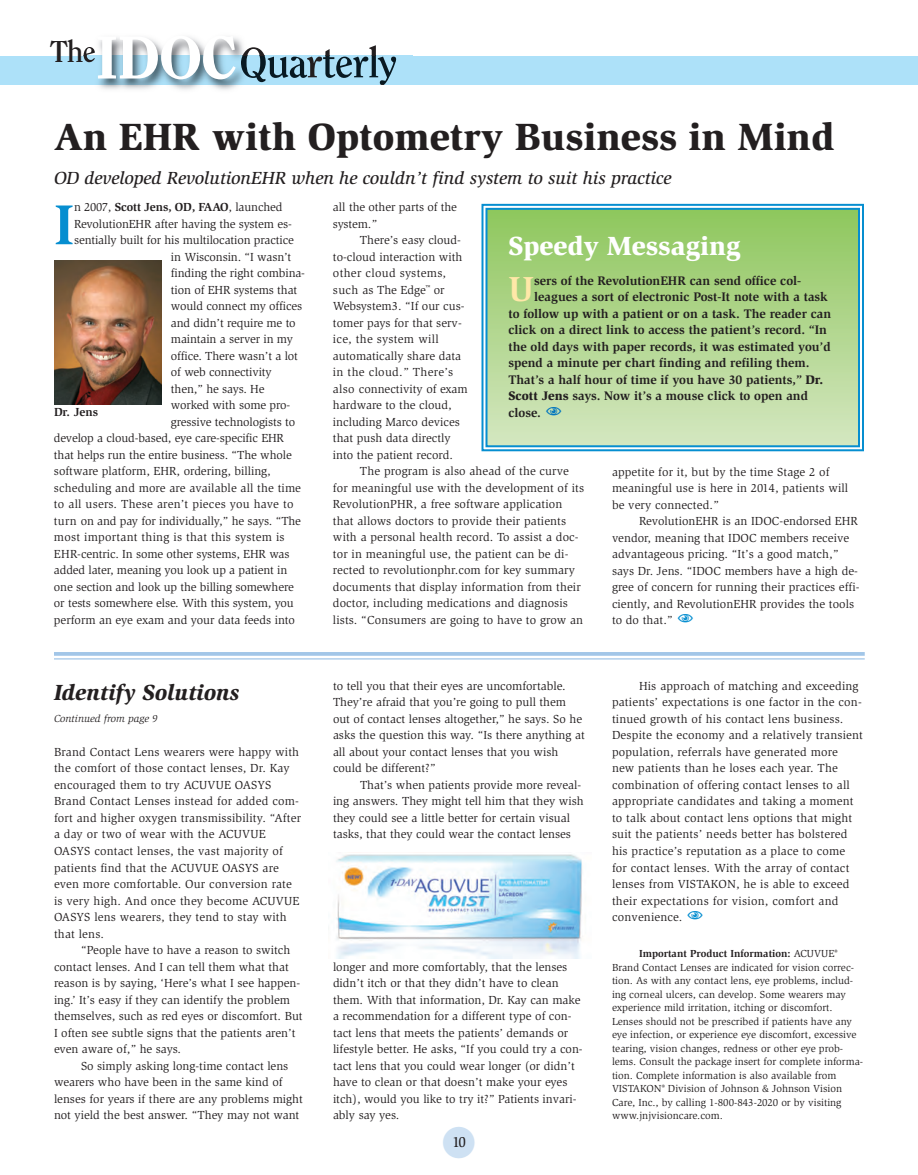
<style>
.page{position:relative;width:918px;height:1175px;background:#fff}
.page>*{position:absolute;margin:0;border:0;box-sizing:border-box;transform-origin:0 0}
.t1{font:800 60px "Clearface";color:#fff}
.t2{font:700 57.75px "Slimbach";color:#068ed0}
.t3{font:900 39px "Slimbach";color:#231f20}
.t4{font:700 35.7px "Slimbach";color:#ffe8a8}
.t5{font:900 27px "Slimbach";color:#fff}
.t6{font:italic 900 22.5px "Slimbach";color:#231f20}
.t7{font:italic 500 18px "Slimbach";color:#231f20}
.t8{font:500 15px "Slimbach";color:#231f20;scale:.93 1}
.t9{font:700 12.75px "Slimbach";color:#231f20}
.t10{font:12px/16.5px "Slimbach";color:#231f20}
.t11{font:12px "Slimbach";letter-spacing:.02em;color:#231f20}
.t12{font:700 12px "Slimbach";letter-spacing:-.01em;color:#231f20}
.t13{font:10.5px/13.5px "Slimbach";color:#231f20}
.t14{font:italic 10.5px "Slimbach";color:#231f20}
.s1{font-weight:400}
.s2{font-weight:900}
.s3{font-weight:700}
</style>
<div class="page">
<div style="left:0;top:56px;width:918px;height:28px;background:#ade1f9"></div>
<img style="left:84px;top:36px;width:328px;height:54px">
<img style="left:241px;top:56px;width:66px;height:26px">
<img style="left:242px;top:47px;width:23px;height:9px">
<img style="left:307px;top:57px;width:15px;height:20px">
<img style="left:323px;top:56px;width:73px;height:28px">
<img style="left:325px;top:45px;width:52px;height:11px">
<svg style="left:84px;top:46px;width:11px;height:16px"></svg>
<svg style="left:54px;top:652px;width:811px;height:4px;background:#a7c9e9"></svg>
<hr style="left:54px;top:658px;width:811px;height:1px;background:#a2c6e8">
<img style="left:54px;top:260px;width:108px;height:144px">
<div style="left:488px;top:210px;width:370px;height:235px;background:linear-gradient(to bottom,#8fc75d,#d4e6c0)"></div>
<div style="left:482px;top:204px;width:382px;height:247px;border:2px solid #068ed0"></div>
<div style="left:485px;top:208px;width:375px;height:239px;border:2px solid #068ed0"></div>
<img style="left:336px;top:854px;width:246px;height:104px">
<svg style="left:546px;top:407px;width:15px;height:8px"></svg>
<h1 class="t1" style="left:50px;top:33px;width:189px"><sup>The</sup>IDOC</h1>
<h3 class="t3" style="left:54px;top:121px;width:782px">An EHR with Optometry Business in Mind</h3>
<h3 class="t7" style="left:54px;top:171px;width:619px">OD developed RevolutionEHR when he couldn’t find system to suit his practice</h3>
<h2 class="t2" style="left:54px;top:203px;width:22px">I</h2>
<p class="t12" style="left:74px;top:203px;width:210px"><span class="s1">n 2007,</span> Scott Jens, OD, FAAO<span class="s1">, launched</span></p>
<p class="t10" style="left:74px;top:216px;width:219px">RevolutionEHR after having the system es-</p>
<p class="t10" style="left:74px;top:233px;width:221px">sentially built for his multilocation practice</p>
<p class="t10" style="left:171px;top:249px;width:122px">in Wisconsin. “I wasn’t</p>
<p class="t10" style="left:171px;top:266px;width:136px">finding the right combina-</p>
<p class="t10" style="left:171px;top:282px;width:128px">tion of EHR systems that</p>
<p class="t10" style="left:171px;top:299px;width:133px">would connect my offices</p>
<p class="t10" style="left:171px;top:315px;width:126px">and didn’t require me to</p>
<p class="t10" style="left:171px;top:332px;width:124px">maintain a server in my</p>
<p class="t10" style="left:171px;top:348px;width:128px">office. There wasn’t a lot</p>
<p class="t10" style="left:171px;top:365px;width:102px">of web connectivity</p>
<p class="t10" style="left:171px;top:381px;width:95px">then,” he says. He</p>
<p class="t10" style="left:171px;top:398px;width:121px">worked with some pro-</p>
<p class="t10" style="left:171px;top:414px;width:126px">gressive technologists to</p>
<p class="t10" style="left:54px;top:431px;width:232px">develop a cloud-based, eye care-specific EHR</p>
<p class="t10" style="left:54px;top:447px;width:239px">that helps run the entire business. “The whole</p>
<p class="t10" style="left:54px;top:464px;width:218px">software platform, EHR, ordering, billing,</p>
<p class="t10" style="left:54px;top:480px;width:249px">scheduling and more are available all the time</p>
<p class="t11" style="left:54px;top:500px;width:241px">to all users. These aren’t pieces you have to</p>
<p class="t10" style="left:54px;top:513px;width:249px">turn on and pay for individually,” he says. “The</p>
<p class="t11" style="left:54px;top:533px;width:232px">most important thing is that this system is</p>
<p class="t10" style="left:54px;top:546px;width:237px">EHR-centric. In some other systems, EHR was</p>
<p class="t10" style="left:54px;top:563px;width:235px">added later, meaning you look up a patient in</p>
<p class="t10" style="left:54px;top:579px;width:241px">one section and look up the billing somewhere</p>
<p class="t10" style="left:54px;top:596px;width:241px">or tests somewhere else. With this system, you</p>
<p class="t10" style="left:54px;top:612px;width:243px">perform an eye exam and your data feeds into</p>
<p class="t12" style="left:54px;top:407px;width:46px">Dr. Jens</p>
<h3 class="t6" style="left:54px;top:684px;width:187px">Identify Solutions</h3>
<p class="t14" style="left:54px;top:714px;width:105px">Continued from page 9</p>
<p class="t10" style="left:54px;top:744px;width:249px">Brand Contact Lens wearers were happy with the comfort of those contact lenses, Dr. Kay encouraged them to try ACUVUE OASYS Brand Contact Lenses instead for added com&shy;fort and higher oxygen transmissibility. “After a day or two of wear with the ACUVUE OASYS contact lenses, the vast majority of patients find that the ACUVUE OASYS are even more comfortable. Our conversion rate is very high. And once they become ACUVUE OASYS lens wearers, they tend to stay with that lens.</p>
<p class="t10" style="left:54px;top:942px;width:250px;text-indent:27px">“People have to have a reason to switch contact lenses. And I can tell them what that reason is by saying, ‘Here’s what I see happen&shy;ing.’ It’s easy if they can identify the problem themselves, such as red eyes or discomfort. But I often see subtle signs that the patients aren’t even aware of,” he says.</p>
<p class="t10" style="left:54px;top:1058px;width:250px;text-indent:27px">So simply asking long-time contact lens wearers who have been in the same kind of lenses for years if there are any problems might not yield the best answer. “They may not want</p>
<p class="t10" style="left:333px;top:200px;width:126px">all the other parts of the system.”</p>
<p class="t10" style="left:333px;top:233px;width:136px;text-indent:27px">There’s easy cloud&shy;to-cloud interaction with other cloud systems, such as The Edge<sup>™</sup> or<br>Websystem3. “If our cus&shy;tomer pays for that serv&shy;ice, the system will automatically share data in the cloud.” There’s also connectivity of exam hardware to the cloud, including Marco devices that push data directly into the patient record.</p>
<p class="t10" style="left:333px;top:464px;width:253px;text-indent:27px">The program is also ahead of the curve for meaningful use with the development of its RevolutionPHR, a free software application that allows doctors to provide their patients with a personal health record. To assist a doc&shy;tor in meaningful use, the patient can be di&shy;rected to revolutionphr.com for key summary documents that display information from their doctor, including medications and diagnosis lists. “Consumers are going to have to grow an</p>
<h3 class="t5" style="left:508px;top:235px;width:234px">Speedy Messaging</h3>
<h3 class="t4" style="left:508px;top:276px;width:27px">U</h3>
<p class="t9" style="left:534px;top:276px;width:269px">sers of the RevolutionEHR can send office col-</p>
<p class="t9" style="left:534px;top:292px;width:295px">leagues a sort of electronic Post-It note with a task</p>
<p class="t9" style="left:508px;top:309px;width:324px">to follow up with a patient or on a task. The reader can</p>
<p class="t9" style="left:508px;top:325px;width:320px">click on a direct link to access the patient’s record. “In</p>
<p class="t9" style="left:508px;top:342px;width:324px">the old days with paper records, it was estimated you’d</p>
<p class="t9" style="left:508px;top:358px;width:303px">spend a minute per chart finding and refiling them.</p>
<p class="t9" style="left:508px;top:375px;width:316px">That’s a half hour of time if you have 30 patients,” <span class="s2">Dr.</span></p>
<p class="t9" style="left:508px;top:391px;width:301px"><span class="s2">Scott Jens</span> says. Now it’s a mouse click to open and</p>
<p class="t9" style="left:508px;top:408px;width:34px">close.</p>
<p class="t10" style="left:612px;top:464px;width:238px">appetite for it, but by the time Stage 2 of meaningful use is here in 2014, patients will be very connected.”</p>
<p class="t10" style="left:612px;top:514px;width:249px;text-indent:27px">RevolutionEHR is an IDOC-endorsed EHR vendor, meaning that IDOC members receive advantageous pricing. “It’s a good match,” says Dr. Jens. “IDOC members have a high de&shy;gree of concern for running their practices effi&shy;ciently, and RevolutionEHR provides the tools to do that.”</p>
<p class="t10" style="left:333px;top:678px;width:253px">to tell you that their eyes are uncomfortable.<br>They’re afraid that you’re going to pull them out of contact lenses altogether,” he says. So he asks the question this way. “Is there anything at all about your contact lenses that you wish could be different?”</p>
<p class="t10" style="left:333px;top:777px;width:252px;text-indent:27px">That’s when patients provide more reveal&shy;ing answers. They might tell him that they wish they could see a little better for certain visual tasks, that they could wear the contact lenses</p>
<p class="t10" style="left:333px;top:959px;width:251px">longer and more comfortably, that the lenses didn’t itch or that they didn’t have to clean them. With that information, Dr. Kay can make a recommendation for a different type of con&shy;tact lens that meets the patients’ demands or lifestyle better. He asks, “If you could try a con&shy;tact lens that you could wear longer (or didn’t have to clean or that doesn’t make your eyes itch), would you like to try it?” Patients invari&shy;ably say yes.</p>
<p class="t8" style="left:452px;top:1136px;width:16px">10</p>
<p class="t10" style="left:612px;top:678px;width:252px;text-indent:27px">His approach of matching and exceeding patients’ expectations is one factor in the con&shy;tinued growth of his contact lens business.<br>Despite the economy and a relatively transient population, referrals have generated more new patients than he loses each year. The combination of offering contact lenses to all appropriate candidates and taking a moment to talk about contact lens options that might suit the patients’ needs better has bolstered his practice’s reputation as a place to come for contact lenses. With the array of contact lenses from VISTAKON, he is able to exceed their expectations for vision, comfort and convenience.</p>
<p class="t13" style="left:612px;top:947px;width:253px;text-indent:27px"><span class="s3">Important Product Information:</span> ACUVUE<sup>® </sup>Brand Contact Lenses are indicated for vision correc&shy;tion. As with any contact lens, eye problems, includ&shy;ing corneal ulcers, can develop. Some wearers may experience mild irritation, itching or discomfort.<br>Lenses should not be prescribed if patients have any eye infection, or experience eye discomfort, excessive tearing, vision changes, redness or other eye prob&shy;lems. Consult the package insert for complete informa&shy;tion. Complete information is also available from VISTAKON<sup>®</sup> Division of Johnson &amp; Johnson Vision Care, Inc., by calling 1-800-843-2020 or by visiting www.jnjvisioncare.com.</p>
</div>
